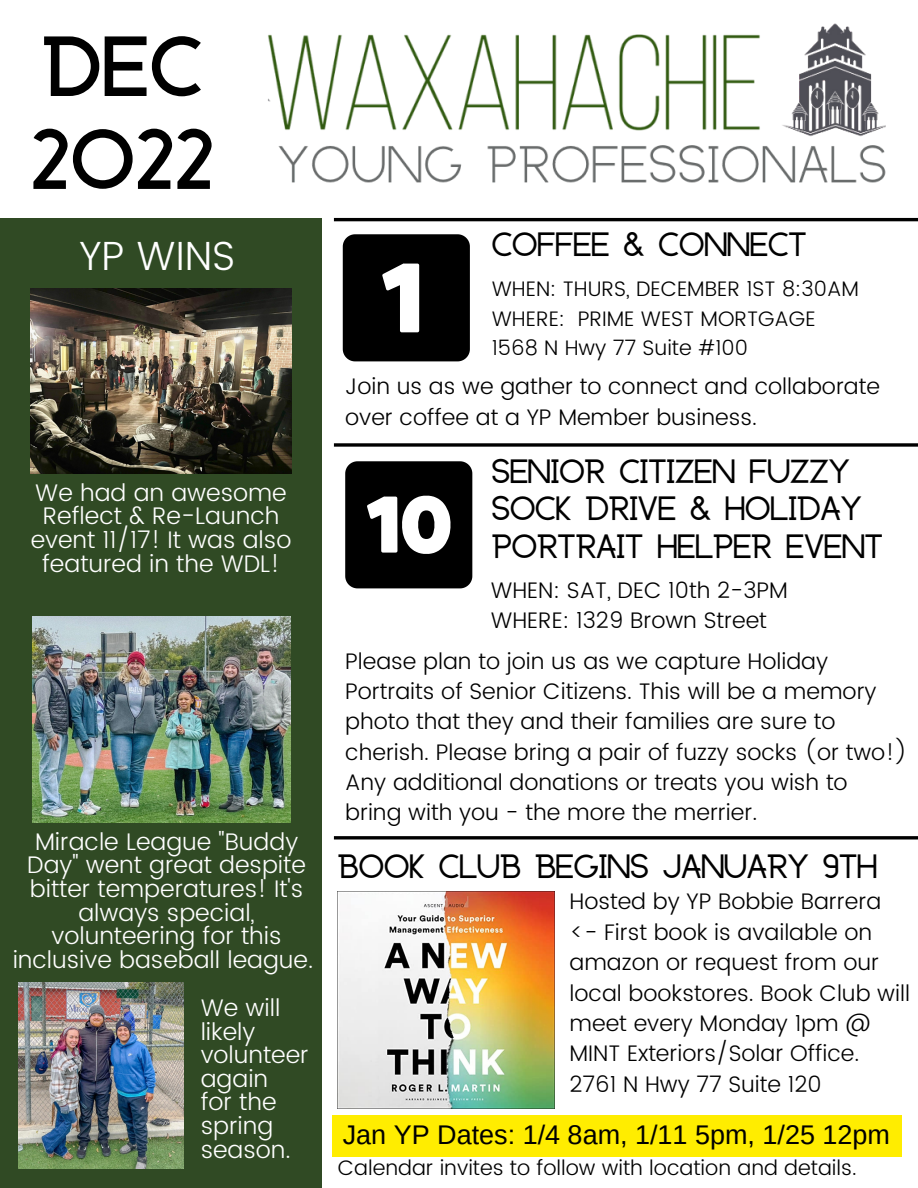
<style>
.page{position:relative;width:918px;height:1188px;background:#fff}
.page>*{position:absolute;margin:0;border:0;box-sizing:border-box;transform-origin:0 0}
.t1{font:900 66.75px/93px "Anchorage";color:#000}
.t2{font:300 40.65px "Poppins";color:#fff}
.t3{font:700 27px/37.2px "Anchorage";color:#000}
.t4{font:27px "Arimo";color:#000}
.t5{font:300 24px/23.7px "Poppins";color:#fff;text-align:center}
.t6{font:300 22.5px/30.3px "Poppins";color:#000}
.t7{font:300 21px/29.2px "Poppins";color:#000}
</style>
<div class="page">
<div style="left:0;top:218px;width:322px;height:970px;background:#304a24"></div>
<img style="left:31px;top:289px;width:261px;height:184px">
<hr style="left:334px;top:218px;width:584px;height:3px;background:#000">
<img style="left:268px;top:23px;width:618px;height:160px">
<svg style="left:334px;top:836px;width:584px;height:4px;background:#272727"></svg>
<img style="left:33px;top:617px;width:257px;height:206px">
<img style="left:18px;top:983px;width:166px;height:185px">
<svg style="left:343px;top:234px;width:127px;height:127px;background:#1c1c1c"></svg>
<svg style="left:334px;top:443px;width:584px;height:4px;background:#272727"></svg>
<img style="left:338px;top:891px;width:217px;height:218px">
<svg style="left:345px;top:461px;width:127px;height:127px"></svg>
<div style="left:332px;top:1115px;width:569px;height:41px;background:#ffed00"></div>
<h1 class="t1" style="left:31px;top:30px;width:185px">DEC<br>2022</h1>
<h2 class="t2" style="left:80px;top:233px;width:157px">YP WINS</h2>
<p class="t5" style="left:31px;top:481px;width:262px">We had an awesome<br>Reflect &amp; Re-Launch event 11/17! It was also featured in the WDL!</p>
<p class="t5" style="left:13px;top:830px;width:302px">Miracle League "Buddy<br>Day" went great despite bitter temperatures! It's always special, volunteering for this inclusive baseball league.</p>
<p class="t5" style="left:201px;top:996px;width:110px;text-align:left">We will likely volunteer again<br>for the spring season.</p>
<p class="t3" style="left:492px;top:230px;width:316px">COFFEE &amp; CONNECT</p>
<p class="t7" style="left:492px;top:274px;width:369px">WHEN: THURS, DECEMBER 1ST 8:30AM<br>WHERE: PRIME WEST MORTGAGE<br>1568 N Hwy 77 Suite #100</p>
<p class="t6" style="left:345px;top:371px;width:536px">Join us as we gather to connect and collaborate over coffee at a YP Member business.</p>
<p class="t3" style="left:492px;top:457px;width:393px">SENIOR CITIZEN FUZZY<br>SOCK DRIVE &amp; HOLIDAY<br>PORTRAIT HELPER EVENT</p>
<p class="t6" style="left:491px;top:575px;width:299px">WHEN: SAT, DEC 10th 2-3PM<br>WHERE: 1329 Brown Street</p>
<p class="t6" style="left:345px;top:646px;width:564px">Please plan to join us as we capture Holiday Portraits of Senior Citizens. This will be a memory photo that they and their families are sure to cherish. Please bring a pair of fuzzy socks (or two!)<br>Any additional donations or treats you wish to bring with you - the more the merrier.</p>
<p class="t3" style="left:338px;top:852px;width:541px">BOOK CLUB BEGINS JANUARY 9TH</p>
<p class="t6" style="left:570px;top:887px;width:342px">Hosted by YP Bobbie Barrera &lt;- First book is available on amazon or request from our local bookstores. Book Club will meet every Monday 1pm @<br>MINT Exteriors/Solar Office.<br>2761 N Hwy 77 Suite 120</p>
<p class="t4" style="left:343px;top:1120px;width:549px">Jan YP Dates: 1/4 8am, 1/11 5pm, 1/25 12pm</p>
<p class="t7" style="left:338px;top:1153px;width:520px">Calendar invites to follow with location and details.</p>
</div>
